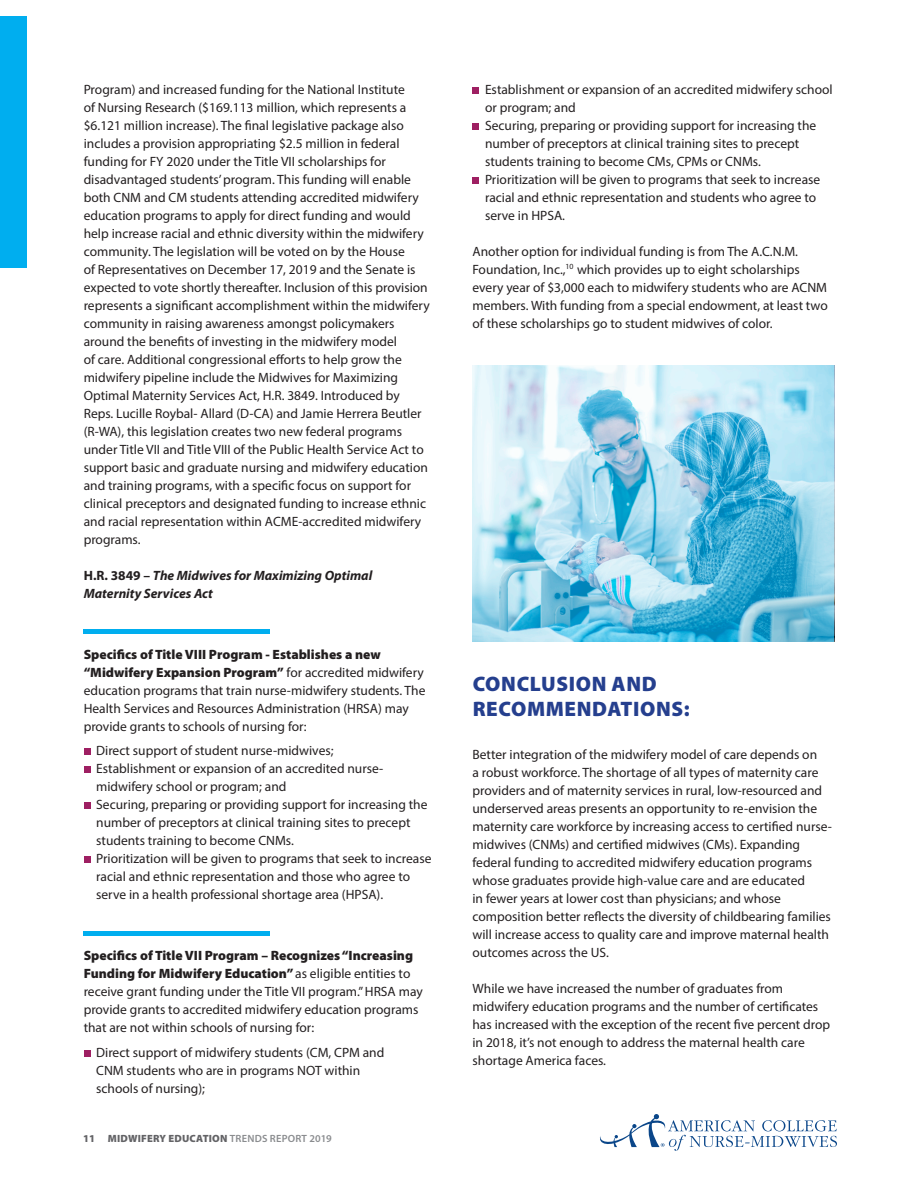
<style>
.page{position:relative;width:918px;height:1188px;background:#fff}
.page>*{position:absolute;margin:0;border:0;box-sizing:border-box;transform-origin:0 0}
.sub-header{font:900 21px/25.2px "Myriad Pro";letter-spacing:.03em;color:#253f8e}
.t1{font:13.5px/18px "Myriad Pro";color:#231f20}
.t2{font:italic 700 13.5px/18px "Myriad Pro";color:#231f20}
.t3{font:900 10.5px "Myriad Pro";letter-spacing:.02em;color:#636366}
.s1{font-style:normal}
.s2{font-weight:900}
.s3{font-weight:600;color:#8a8c8f}
</style>
<div class="page">
<div style="left:0;top:16px;width:27px;height:252px;background:#00aeef"></div>
<hr style="left:84px;top:630px;width:186px;height:4px;background:#00aeef">
<svg style="left:84px;top:749px;width:6px;height:6px"></svg>
<svg style="left:84px;top:767px;width:6px;height:6px"></svg>
<svg style="left:84px;top:803px;width:6px;height:6px"></svg>
<svg style="left:84px;top:857px;width:6px;height:6px"></svg>
<hr style="left:84px;top:931px;width:186px;height:4px;background:#00aeef">
<div style="left:84px;top:1050px;width:6px;height:7px;background:#9e1f62"></div>
<div style="left:472px;top:87px;width:7px;height:7px;background:#9e1f62"></div>
<div style="left:472px;top:123px;width:7px;height:7px;background:#9e1f62"></div>
<div style="left:472px;top:177px;width:7px;height:7px;background:#9e1f62"></div>
<svg style="left:472px;top:365px;width:362px;height:277px;background:#92d0e7"></svg>
<svg style="left:600px;top:1114px;width:237px;height:37px"></svg>
<p class="t1" style="left:84px;top:80px;width:348px">Program) and increased funding for the National Institute<br>of Nursing Research ($169.113 million, which represents a $6.121 million increase). The final legislative package also includes a provision appropriating $2.5 million in federal funding for FY 2020 under the Title VII scholarships for disadvantaged students’ program. This funding will enable both CNM and CM students attending accredited midwifery education programs to apply for direct funding and would help increase racial and ethnic diversity within the midwifery community. The legislation will be voted on by the House<br>of Representatives on December 17, 2019 and the Senate is expected to vote shortly thereafter. Inclusion of this provision represents a significant accomplishment within the midwifery community in raising awareness amongst policymakers around the benefits of investing in the midwifery model<br>of care. Additional congressional efforts to help grow the midwifery pipeline include the Midwives for Maximizing Optimal Maternity Services Act, H.R. 3849. Introduced by Reps. Lucille Roybal- Allard (D-CA) and Jamie Herrera Beutler (R-WA), this legislation creates two new federal programs under Title VII and Title VIII of the Public Health Service Act to support basic and graduate nursing and midwifery education and training programs, with a specific focus on support for clinical preceptors and designated funding to increase ethnic and racial representation within ACME-accredited midwifery programs.</p>
<p class="t2" style="left:84px;top:566px;width:290px"><span class="s1">H.R. 3849 –</span> The Midwives for Maximizing Optimal<br>Maternity Services Act</p>
<p class="t1" style="left:84px;top:645px;width:343px"><span class="s2">Specifics of Title VIII Program - Establishes a new “Midwifery Expansion Program”</span> for accredited midwifery education programs that train nurse-midwifery students. The Health Services and Resources Administration (HRSA) may provide grants to schools of nursing for:</p>
<p class="t1" style="left:96px;top:742px;width:239px">Direct support of student nurse-midwives;</p>
<p class="t1" style="left:96px;top:760px;width:289px">Establishment or expansion of an accredited nurse&shy;midwifery school or program; and</p>
<p class="t1" style="left:96px;top:796px;width:333px">Securing, preparing or providing support for increasing the number of preceptors at clinical training sites to precept students training to become CNMs.</p>
<p class="t1" style="left:96px;top:850px;width:337px">Prioritization will be given to programs that seek to increase racial and ethnic representation and those who agree to serve in a health professional shortage area (HPSA).</p>
<p class="t1" style="left:84px;top:946px;width:341px"><span class="s2">Specifics of Title VII Program – Recognizes “Increasing Funding for Midwifery Education”</span> as eligible entities to receive grant funding under the Title VII program.” HRSA may provide grants to accredited midwifery education programs that are not within schools of nursing for:</p>
<p class="t1" style="left:96px;top:1043px;width:290px">Direct support of midwifery students (CM, CPM and<br>CNM students who are in programs NOT within schools of nursing);</p>
<p class="t3" style="left:83px;top:1131px;width:250px">11 MIDWIFERY EDUCATION <span class="s3">TRENDS REPORT 2019</span></p>
<p class="t1" style="left:485px;top:80px;width:349px">Establishment or expansion of an accredited midwifery school or program; and</p>
<p class="t1" style="left:485px;top:116px;width:333px">Securing, preparing or providing support for increasing the number of preceptors at clinical training sites to precept students training to become CMs, CPMs or CNMs.</p>
<p class="t1" style="left:485px;top:170px;width:337px">Prioritization will be given to programs that seek to increase racial and ethnic representation and students who agree to serve in HPSA.</p>
<p class="t1" style="left:472px;top:242px;width:357px">Another option for individual funding is from The A.C.N.M.<br>Foundation, Inc.,<sup>10</sup> which provides up to eight scholarships every year of $3,000 each to midwifery students who are ACNM members. With funding from a special endowment, at least two of these scholarships go to student midwives of color.</p>
<p class="sub-header" style="left:473px;top:670px;width:218px">CONCLUSION AND<br>RECOMMENDATIONS:</p>
<p class="t1" style="left:472px;top:745px;width:361px">Better integration of the midwifery model of care depends on<br>a robust workforce. The shortage of all types of maternity care providers and of maternity services in rural, low-resourced and underserved areas presents an opportunity to re-envision the maternity care workforce by increasing access to certified nurse&shy;midwives (CNMs) and certified midwives (CMs). Expanding federal funding to accredited midwifery education programs whose graduates provide high-value care and are educated<br>in fewer years at lower cost than physicians; and whose composition better reflects the diversity of childbearing families will increase access to quality care and improve maternal health outcomes across the US.</p>
<p class="t1" style="left:472px;top:979px;width:359px">While we have increased the number of graduates from midwifery education programs and the number of certificates has increased with the exception of the recent five percent drop in 2018, it’s not enough to address the maternal health care shortage America faces.</p>
</div>
